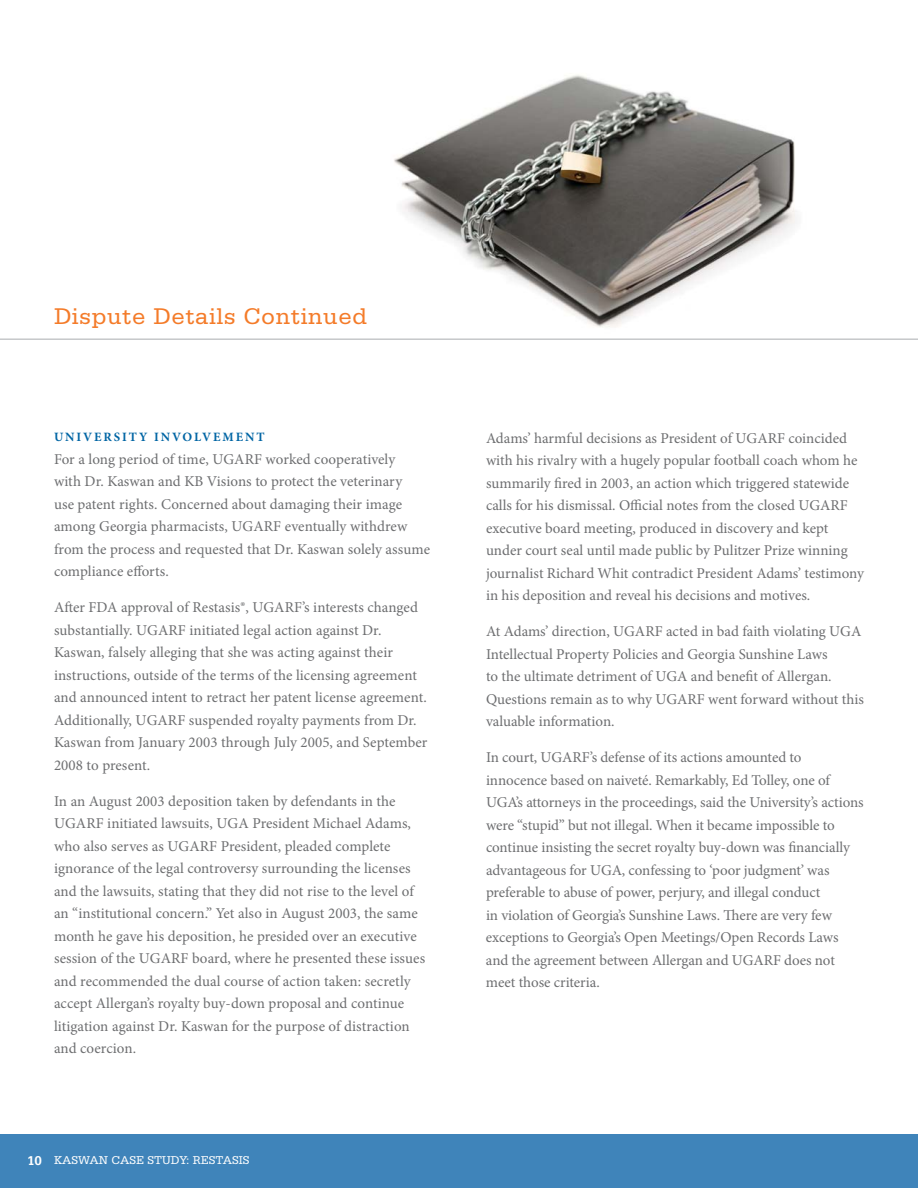
<style>
.page{position:relative;width:918px;height:1188px;background:#fff}
.page>*{position:absolute;margin:0;border:0;box-sizing:border-box;transform-origin:0 0}
.t1{font:24px "Serifa";letter-spacing:.025em;color:#f47b29}
.t2{font:15px/22.5px "Minion Pro";color:#6d6e70}
.t3{font:700 12.75px "Minion Pro";letter-spacing:.15em;color:#0065a4}
.t4{font:12px "Serifa";color:#fff}
.s1{font-weight:700;font-size:13.5px}
</style>
<div class="page">
<div style="left:0;top:1134px;width:918px;height:54px;background:#3f84ba"></div>
<img style="left:394px;top:75px;width:402px;height:252px">
<h1 class="t1" style="left:54px;top:308px;width:315px">Dispute Details Continued</h1>
<p class="t3" style="left:54px;top:432px;width:212px">UNIVERSITY INVOLVEMENT</p>
<p class="t2" style="left:54px;top:449px;width:378px">For a long period of time, UGARF worked cooperatively<br>with Dr. Kaswan and KB Visions to protect the veterinary<br>use patent rights. Concerned about damaging their image among Georgia pharmacists, UGARF eventually withdrew from the process and requested that Dr. Kaswan solely assume compliance efforts.</p>
<p class="t2" style="left:54px;top:598px;width:375px">After FDA approval of Restasis®, UGARF’s interests changed substantially. UGARF initiated legal action against Dr.<br>Kaswan, falsely alleging that she was acting against their instructions, outside of the terms of the licensing agreement and announced intent to retract her patent license agreement.<br>Additionally, UGARF suspended royalty payments from Dr.<br>Kaswan from January 2003 through July 2005, and September 2008 to present.</p>
<p class="t2" style="left:54px;top:791px;width:373px">In an August 2003 deposition taken by defendants in the UGARF initiated lawsuits, UGA President Michael Adams, who also serves as UGARF President, pleaded complete ignorance of the legal controversy surrounding the licenses and the lawsuits, stating that they did not rise to the level of an “institutional concern.” Yet also in August 2003, the same month he gave his deposition, he presided over an executive session of the UGARF board, where he presented these issues and recommended the dual course of action taken: secretly accept Allergan’s royalty buy-down proposal and continue litigation against Dr. Kaswan for the purpose of distraction and coercion.</p>
<p class="t4" style="left:27px;top:1156px;width:224px"><span class="s1">10</span> KASWAN CASE STUDY: RESTASIS</p>
<p class="t2" style="left:486px;top:428px;width:379px">Adams’ harmful decisions as President of UGARF coincided with his rivalry with a hugely popular football coach whom he summarily fired in 2003, an action which triggered statewide calls for his dismissal. Official notes from the closed UGARF executive board meeting, produced in discovery and kept under court seal until made public by Pulitzer Prize winning journalist Richard Whit contradict President Adams’ testimony in his deposition and reveal his decisions and motives.</p>
<p class="t2" style="left:486px;top:622px;width:379px">At Adams’ direction, UGARF acted in bad faith violating UGA Intellectual Property Policies and Georgia Sunshine Laws<br>to the ultimate detriment of UGA and benefit of Allergan.<br>Questions remain as to why UGARF went forward without this valuable information.</p>
<p class="t2" style="left:486px;top:748px;width:379px">In court, UGARF’s defense of its actions amounted to innocence based on naiveté. Remarkably, Ed Tolley, one of UGA’s attorneys in the proceedings, said the University’s actions were “stupid” but not illegal. When it became impossible to continue insisting the secret royalty buy-down was financially advantageous for UGA, confessing to ‘poor judgment’ was preferable to abuse of power, perjury, and illegal conduct<br>in violation of Georgia’s Sunshine Laws. There are very few exceptions to Georgia’s Open Meetings/Open Records Laws and the agreement between Allergan and UGARF does not meet those criteria.</p>
</div>
